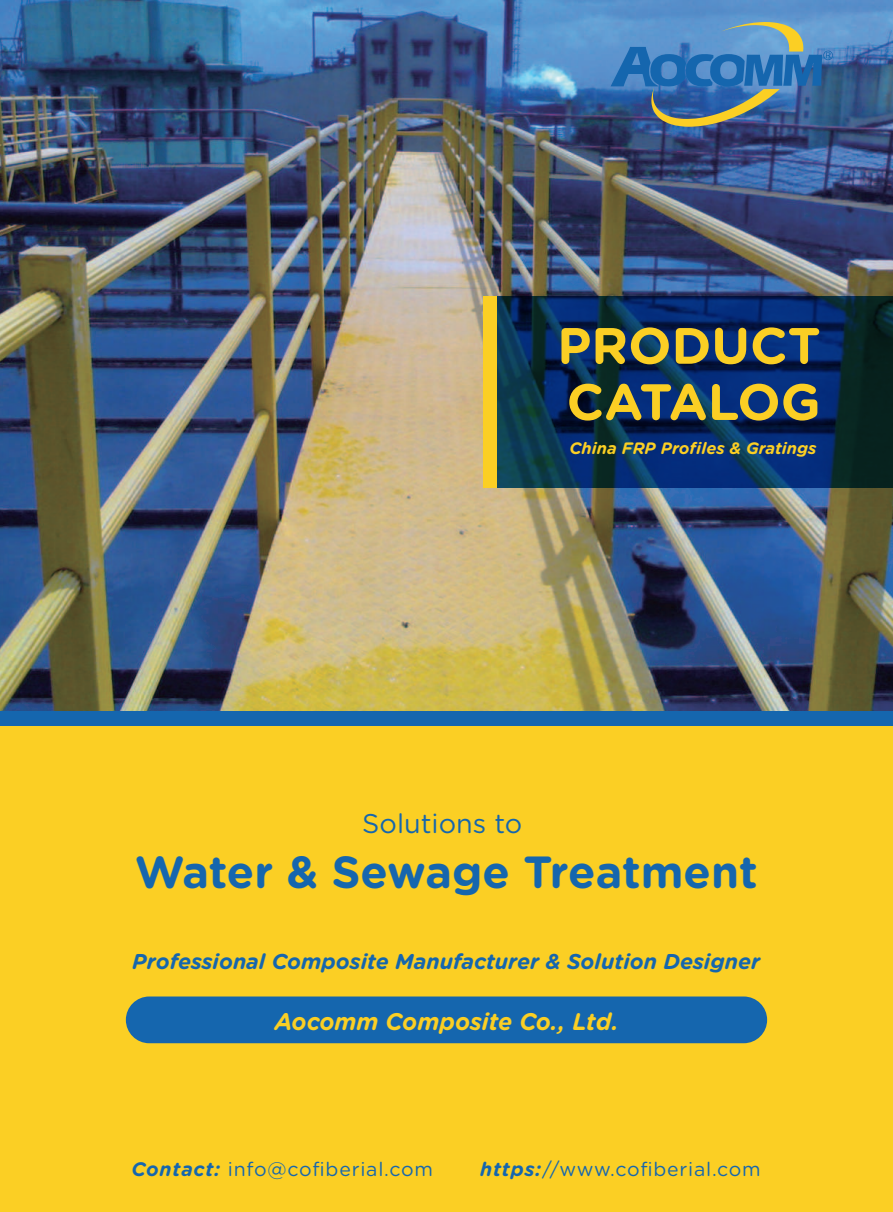
<style>
.page{position:relative;width:893px;height:1212px;background:#fff}
.page>*{position:absolute;margin:0;border:0;box-sizing:border-box;transform-origin:0 0}
.t1{font:700 51px/56.2px "Gotham Rounded";color:#fbcf24}
.t2{font:700 45px "Gotham Rounded";color:#1566ae}
.t3{font:27px "Gotham Rounded";color:#1566ae}
.t4{font:italic 700 24px "Gotham Rounded";color:#fbcf24}
.t5{font:italic 700 21.45px "Gotham Rounded";color:#1566ae}
.t6{font:19.5px "Gotham Rounded";letter-spacing:.04em;color:#1566ae}
.t7{font:italic 700 16.5px "Gotham Rounded";color:#fbcf24}
.s1{font-weight:700;font-style:italic}
</style>
<div class="page">
<div style="left:0;top:18px;width:893px;height:1194px;background:#fbcf24"></div>
<img style="left:0;top:0;width:893px;height:711px">
<div style="left:0;top:711px;width:893px;height:14px;background:#1566ae"></div>
<div style="left:126px;top:996px;width:641px;height:47px;background:#1566ae;border-radius:23px"></div>
<svg style="left:497px;top:296px;width:396px;height:192px;background:#062b59"></svg>
<div style="left:483px;top:296px;width:14px;height:192px;background:#fbcf24"></div>
<svg style="left:611px;top:22px;width:222px;height:105px;background:#4c7ca9"></svg>
<h1 class="t1" style="left:557px;top:320px;width:265px">PRODUCT<br>CATALOG</h1>
<p class="t7" style="left:570px;top:440px;width:248px">China FRP Profiles &amp; Gratings</p>
<h3 class="t3" style="left:362px;top:811px;width:162px">Solutions to</h3>
<h2 class="t2" style="left:135px;top:852px;width:624px">Water &amp; Sewage Treatment</h2>
<p class="t5" style="left:132px;top:951px;width:629px">Professional Composite Manufacturer &amp; Solution Designer</p>
<p class="t4" style="left:274px;top:1011px;width:346px">Aocomm Composite Co., Ltd.</p>
<p class="t6" style="left:131px;top:1160px;width:303px"><span class="s1">Contact:</span> info@cofiberial.com</p>
<p class="t6" style="left:480px;top:1160px;width:282px"><span class="s1">https:</span>//www.cofiberial.com</p>
</div>
